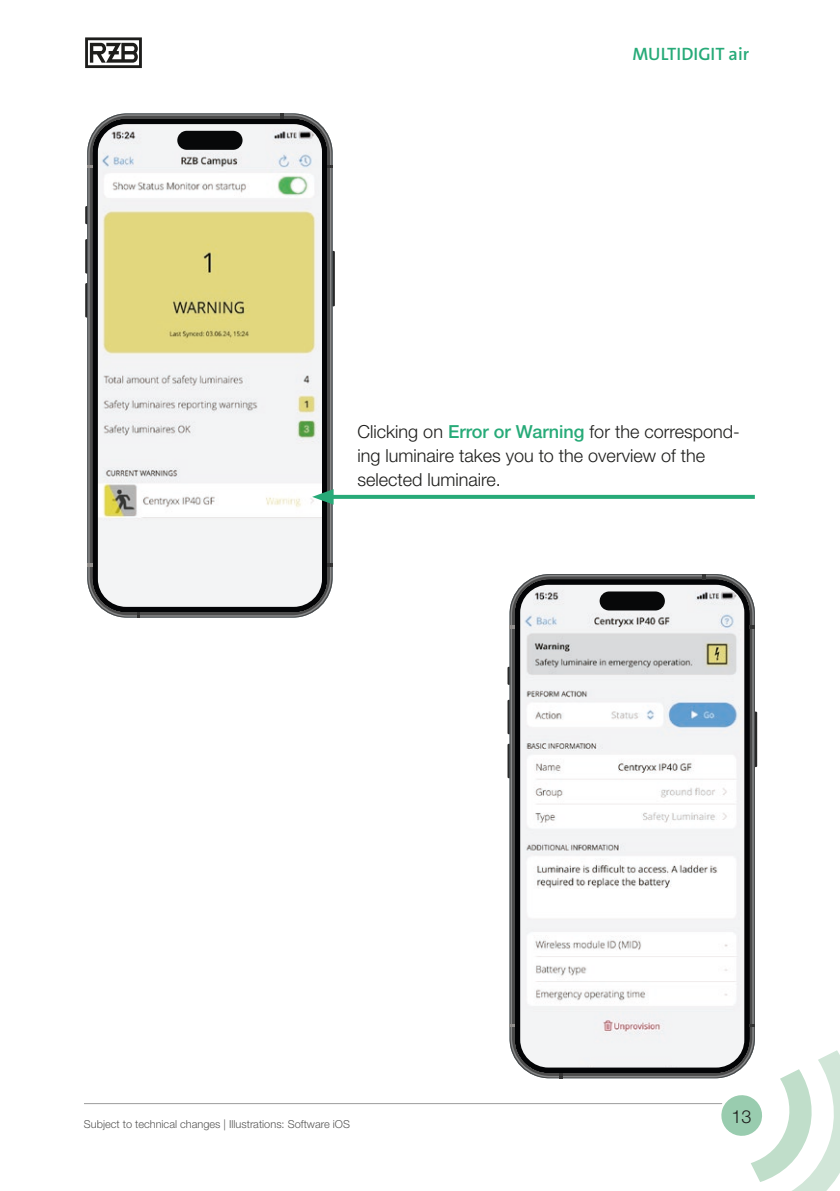
<style>
.page{position:relative;width:840px;height:1191px;background:#fff}
.page>*{position:absolute;margin:0;border:0;box-sizing:border-box;transform-origin:0 0}
.t1{font:300 18px/24px "Helvetica Neue LTW1 G";color:#1d1d1b}
.t2{font:600 18px "The Sans B W6";color:#27aa78}
.t3{font:300 11px "Helvetica Neue LTW1 G";color:#575756}
.s1{font-weight:500;color:#27aa78}
</style>
<div class="page">
<svg style="left:85px;top:37px;width:57px;height:31px"></svg>
<hr style="left:84px;top:1103px;width:671px;height:1px;background:#9d9d9d">
<svg style="left:332px;top:251px;width:2px;height:55px"></svg>
<svg style="left:85px;top:206px;width:2px;height:18px"></svg>
<svg style="left:85px;top:239px;width:2px;height:34px"></svg>
<svg style="left:85px;top:283px;width:2px;height:34px"></svg>
<svg style="left:88px;top:114px;width:243px;height:502px;fill:#f2f3f4"></svg>
<svg style="left:280px;top:114px;width:3px;height:4px"></svg>
<svg style="left:87px;top:165px;width:5px;height:3px"></svg>
<svg style="left:87px;top:563px;width:5px;height:3px"></svg>
<svg style="left:137px;top:612px;width:3px;height:5px"></svg>
<svg style="left:327px;top:563px;width:5px;height:3px"></svg>
<svg style="left:327px;top:165px;width:5px;height:3px"></svg>
<svg style="left:177px;top:131px;width:65px;height:19px"></svg>
<svg style="left:333px;top:495px;width:421px;height:4px;background:#2dac7b"></svg>
<svg style="left:312px;top:489px;width:21px;height:15px"></svg>
<svg style="left:754px;top:711px;width:2px;height:56px"></svg>
<svg style="left:507px;top:667px;width:2px;height:18px"></svg>
<svg style="left:507px;top:700px;width:2px;height:34px"></svg>
<svg style="left:507px;top:743px;width:2px;height:35px"></svg>
<svg style="left:510px;top:575px;width:243px;height:502px"></svg>
<svg style="left:702px;top:574px;width:3px;height:5px"></svg>
<svg style="left:559px;top:1073px;width:3px;height:5px"></svg>
<svg style="left:599px;top:591px;width:65px;height:19px"></svg>
<svg style="left:713px;top:1024px;width:126px;height:167px"></svg>
<p class="t2" style="left:632px;top:42px;width:118px">MULTIDIGIT air</p>
<p class="t1" style="left:357px;top:420px;width:383px">Clicking on <span class="s1">Error or Warning</span> for the correspond&shy;ing luminaire takes you to the overview of the selected luminaire.</p>
<p class="t3" style="left:84px;top:1117px;width:267px">Subject to technical changes | Illustrations: Software iOS</p>
<p class="t1" style="left:731px;top:1104px;width:22px">13</p>
</div>
